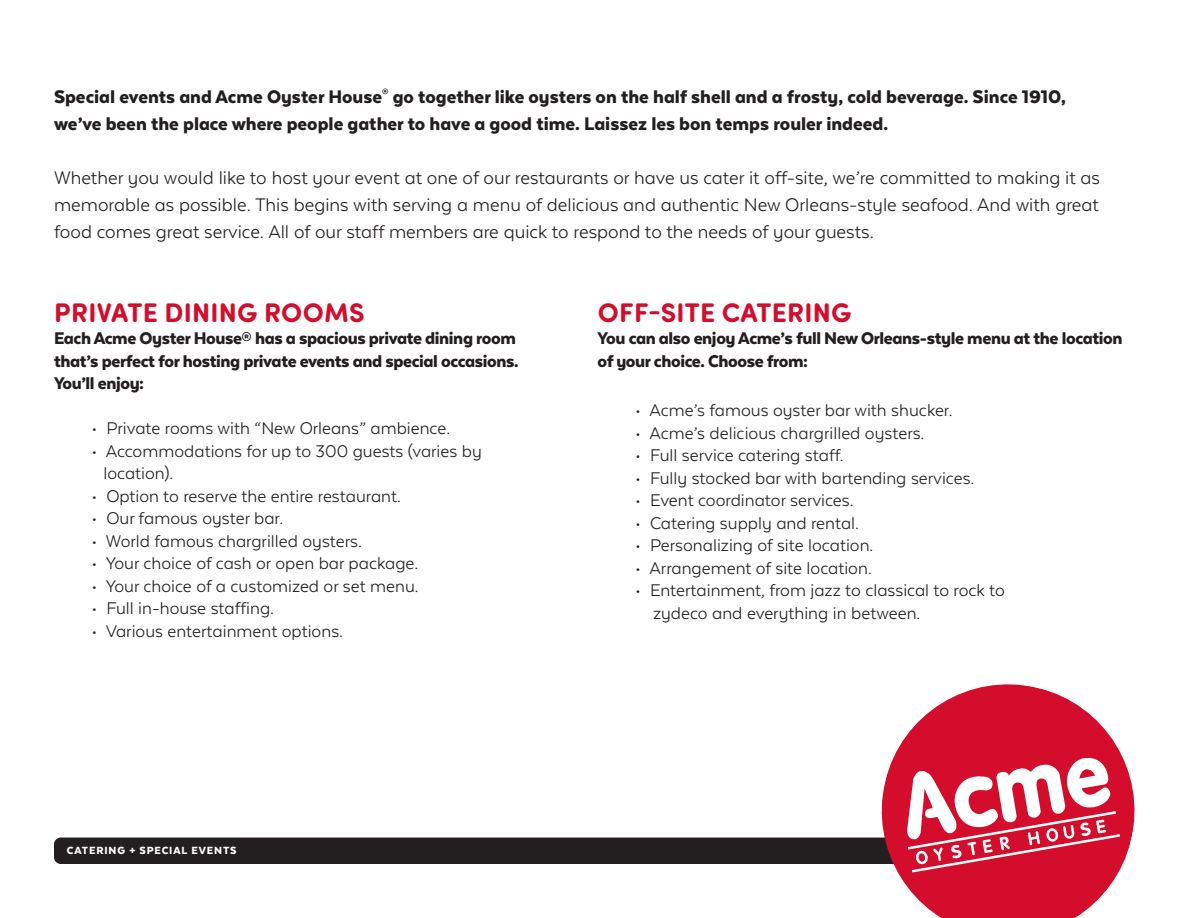
<style>
.page{position:relative;width:1188px;height:918px;background:#fff}
.page>*{position:absolute;margin:0;border:0;box-sizing:border-box;transform-origin:0 0}
.t1{font:700 27px "Sofia Pro Soft";letter-spacing:.01em;color:#d30d2b}
.t2{font:21px/27px "Texta Alt";color:#231f20;text-align:justify}
.t3{font:900 21px/27px "Texta Alt";color:#231f20}
.t4{font:19.5px/22.5px "Texta Alt";color:#231f20}
.t5{font:900 19.5px/22.5px "Texta Alt";letter-spacing:-.02em;color:#231f20}
.t6{font:900 12px "Texta";letter-spacing:.075em;color:#fff}
</style>
<div class="page">
<div style="left:54px;top:838px;width:1055px;height:26px;background:#231f20;border-radius:7px"></div>
<svg style="left:869px;top:684px;width:266px;height:234px;fill:#d30d2b"></svg>
<svg style="left:907px;top:757px;width:213px;height:116px"></svg>
<p class="t3" style="left:54px;top:83px;width:1013px">Special events and Acme Oyster House<sup>®</sup> go together like oysters on the half shell and a frosty, cold beverage. Since 1910, we’ve been the place where people gather to have a good time. Laissez les bon temps rouler indeed.</p>
<p class="t2" style="left:54px;top:164px;width:1048px">Whether you would like to host your event at one of our restaurants or have us cater it off-site, we’re committed to making it as memorable as possible. This begins with serving a menu of delicious and authentic New Orleans-style seafood. And with great food comes great service. All of our staff members are quick to respond to the needs of your guests.</p>
<p class="t1" style="left:54px;top:293px;width:312px">PRIVATE DINING ROOMS</p>
<p class="t5" style="left:54px;top:327px;width:466px">Each Acme Oyster House® has a spacious private dining room that’s perfect for hosting private events and special occasions.<br>You’ll enjoy:</p>
<p class="t4" style="left:92px;top:417px;width:360px">• Private rooms with “New Orleans” ambience.</p>
<p class="t4" style="left:104px;top:439px;width:380px;text-indent:-12px">• Accommodations for up to 300 guests (varies by location).</p>
<p class="t4" style="left:92px;top:484px;width:311px">• Option to reserve the entire restaurant.</p>
<p class="t4" style="left:92px;top:507px;width:193px">• Our famous oyster bar.</p>
<p class="t4" style="left:92px;top:529px;width:272px">• World famous chargrilled oysters.</p>
<p class="t4" style="left:92px;top:552px;width:328px">• Your choice of cash or open bar package.</p>
<p class="t4" style="left:92px;top:574px;width:329px">• Your choice of a customized or set menu.</p>
<p class="t4" style="left:92px;top:597px;width:184px">• Full in-house staffing.</p>
<p class="t4" style="left:92px;top:619px;width:253px">• Various entertainment options.</p>
<p class="t1" style="left:598px;top:293px;width:255px">OFF-SITE CATERING</p>
<p class="t5" style="left:598px;top:327px;width:526px">You can also enjoy Acme’s full New Orleans-style menu at the location of your choice. Choose from:</p>
<p class="t4" style="left:635px;top:399px;width:319px">• Acme’s famous oyster bar with shucker.</p>
<p class="t4" style="left:635px;top:421px;width:291px">• Acme’s delicious chargrilled oysters.</p>
<p class="t4" style="left:635px;top:444px;width:210px">• Full service catering staff.</p>
<p class="t4" style="left:635px;top:466px;width:341px">• Fully stocked bar with bartending services.</p>
<p class="t4" style="left:635px;top:489px;width:220px">• Event coordinator services.</p>
<p class="t4" style="left:635px;top:511px;width:225px">• Catering supply and rental.</p>
<p class="t4" style="left:635px;top:534px;width:240px">• Personalizing of site location.</p>
<p class="t4" style="left:635px;top:556px;width:238px">• Arrangement of site location.</p>
<p class="t4" style="left:635px;top:579px;width:371px">• Entertainment, from jazz to classical to rock to</p>
<p class="t4" style="left:653px;top:601px;width:269px">zydeco and everything in between.</p>
<p class="t6" style="left:67px;top:845px;width:171px">CATERING + SPECIAL EVENTS</p>
</div>
